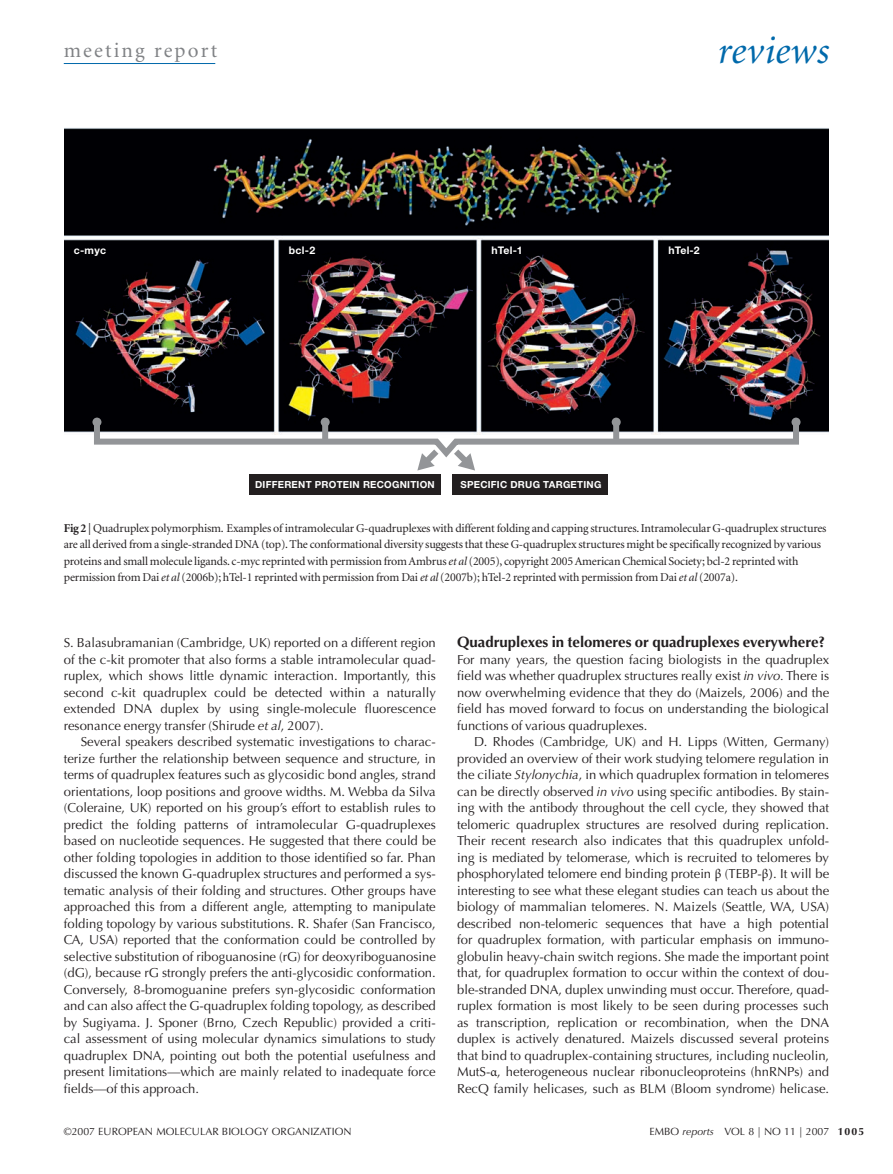
<style>
.page{position:relative;width:893px;height:1174px;background:#fff}
.page>*{position:absolute;margin:0;border:0;box-sizing:border-box;transform-origin:0 0}
.t1{font:italic 39px "Minion";letter-spacing:.01em;color:#0069ab}
.t2{font:21px "Minion";letter-spacing:.1em;color:#808285}
.t3{font:700 15px "Optima";color:#231f20}
.t4{font:13.05px/16.5px "Optima";color:#231f20;text-align:justify}
.t5{font:12px/16.5px "Minion";letter-spacing:-.015em;color:#231f20}
.t6{font:10.5px "Optima";color:#231f20}
.t7{font:700 10.5px "Helvetica Neue";letter-spacing:.025em;color:#fff}
.t8{font:700 9.75px "Helvetica Neue";letter-spacing:.025em;color:#fff}
.s1{font-weight:700}
.s2{font-style:italic}
.s3{font-family:"Minion Pro"}
</style>
<div class="page">
<hr style="left:64px;top:63px;width:151px;height:1px;background:#0069ab">
<img style="left:65px;top:128px;width:763px;height:305px">
<div style="left:453px;top:474px;width:155px;height:20px;background:#231f20"></div>
<div style="left:250px;top:474px;width:191px;height:20px;background:#231f20"></div>
<svg style="left:91px;top:416px;width:711px;height:54px"></svg>
<h2 class="t2" style="left:64px;top:40px;width:155px">meeting report</h2>
<h1 class="t1" style="left:718px;top:32px;width:113px">reviews</h1>
<p class="t7" style="left:74px;top:244px;width:34px">c-myc</p>
<p class="t7" style="left:289px;top:244px;width:28px">bcl-2</p>
<p class="t7" style="left:491px;top:244px;width:33px">hTel-1</p>
<p class="t7" style="left:668px;top:244px;width:33px">hTel-2</p>
<p class="t8" style="left:255px;top:479px;width:181px">DIFFERENT PROTEIN RECOGNITION</p>
<p class="t8" style="left:460px;top:479px;width:142px">SPECIFIC DRUG TARGETING</p>
<p class="t5" style="left:64px;top:520px;width:764px"><span class="s1">Fig 2</span> | Quadruplex polymorphism. Examples of intramolecular G-quadruplexes with different folding and capping structures. Intramolecular G-quadruplex structures are all derived from a single-stranded DNA (top). The conformational diversity suggests that these G-quadruplex structures might be specifically recognized by various proteins and small molecule ligands. c-myc reprinted with permission from Ambrus <span class="s2">et al</span> (2005), copyright 2005 American Chemical Society; bcl-2 reprinted with permission from Dai <span class="s2">et al</span> (2006b); hTel-1 reprinted with permission from Dai <span class="s2">et al</span> (2007b); hTel-2 reprinted with permission from Dai <span class="s2">et al</span> (2007a).</p>
<p class="t4" style="left:64px;top:635px;width:374px">S. Balasubramanian (Cambridge, U K) reported on a different region of the c-kit promoter that also forms a stable intra-molecular quad&shy;ruplex, which shows little dynamic interaction. I mportantly, this second c-kit quad-ruplex could be detected within a naturally extended DNA</p>
<p class="t4" style="left:64px;top:701px;width:374px;text-indent:97px">duplex by using single-molecule fluorescence resonance energy transfer (Shirude <span class="s2">et al</span>, 2007).</p>
<p class="t4" style="left:64px;top:734px;width:374px;text-indent:17px">Several speakers described systematic investigations to charac&shy;terize further the relationship between sequence and structure, in terms of quadruplex features such as glycosidic bond angles, strand orientations, loop positions and groove widths. M. Webba da Silva (Coleraine, U K) reported on his group’s effort to establish rules to predict the folding patterns of intramolecular G-quadruplexes based on nucleotide sequences. He suggested that there could be other folding topologies in addition to those identified so far. Phan discussed the known G-quadruplex structures and performed a sys&shy;tematic analysis of their folding and structures. Other groups have approached this from a different angle, attempting to manipulate folding topology by various substitutions. R. Shafer (San Francisco, CA, U SA) reported that the conformation could be controlled by selective substitution of riboguanosine (rG) for deoxyriboguanosine (dG), because rG strongly prefers the anti-glycosidic conformation.<br>Conversely, 8-bromo-guanine prefers syn-glycosidic conformation and can also affect the G-quadruplex folding topology, as described by Sugiyama. J. Sponer (Brno, Czech Republic) provided a criti&shy;cal assessment of using molecular dynamics simulations to study quadruplex DNA, pointing out both the potential usefulness and present limitations—which are mainly related to inadequate force fields—of this approach.</p>
<p class="t3" style="left:457px;top:633px;width:370px">Quadruplexes in telomeres or quadruplexes everywhere?</p>
<p class="t4" style="left:457px;top:651px;width:374px">For many years, the question facing biologists in the quadruplex field was whether quadruplex structures really exist <span class="s2">in vivo.</span> There is now overwhelming evidence that they do (Maizels, 2006) and the field has moved forward to focus on understanding the biological functions of various quadruplexes.</p>
<p class="t4" style="left:457px;top:734px;width:374px;text-align:left;text-indent:17px">D. Rhodes (Cambridge, U K) and H. Lipps (Witten, Germany) provided an overview of their work studying telomere regulation in the ciliate <span class="s2">Stylonychia</span>, in which quadruplex formation in telo-meres can be directly observed <span class="s2">in vivo</span> using specific anti- bodies. By stain&shy;ing with the antibody throughout the cell cycle, they showed that telomeric quadruplex structures are resolved during replication.<br>Their recent research also indicates that this quad- ruplex unfold&shy;ing is mediated by telomerase, which is recruited to telomeres by phosphorylated telo-mere end binding protein <span class="s3">β</span> (TEBP-<span class="s3">β)</span>. It will be interesting to see what these elegant studies can teach us about the biology of mammalian telomeres. N . Maizels (Seattle, WA, U SA) described non-telomeric sequences that have a high potential for quad-ruplex formation, with particular emphasis on immuno&shy;globulin heavy-chain switch regions. She made the important point that, for quadruplex formation to occur within the context of dou&shy;ble-stranded DNA, duplex unwinding must occur. Therefore, quad&shy;ruplex formation is most likely to be seen during processes such as transcription, replication or recombination, when the DNA duplex is actively denatured. Maizels discussed several proteins that bind to quadruplex-containing structures, including nucleo-lin, MutS-<span class="s3">α</span>, heterogeneous nuclear ribonucleoproteins (hnRNP</p>
<p class="t4" style="left:457px;top:1064px;width:374px;text-align:right">s) and<br>RecQ family helicases, such as BLM (Bloom syndrome) helicase.</p>
<p class="t6" style="left:64px;top:1125px;width:289px">©2007 European Molecular Biology Organization</p>
<p class="t6" style="left:650px;top:1125px;width:216px">EMBO <span class="s2">reports</span> VOL 8 | NO 11 | 2007 <span class="s1">1005</span></p>
</div>
